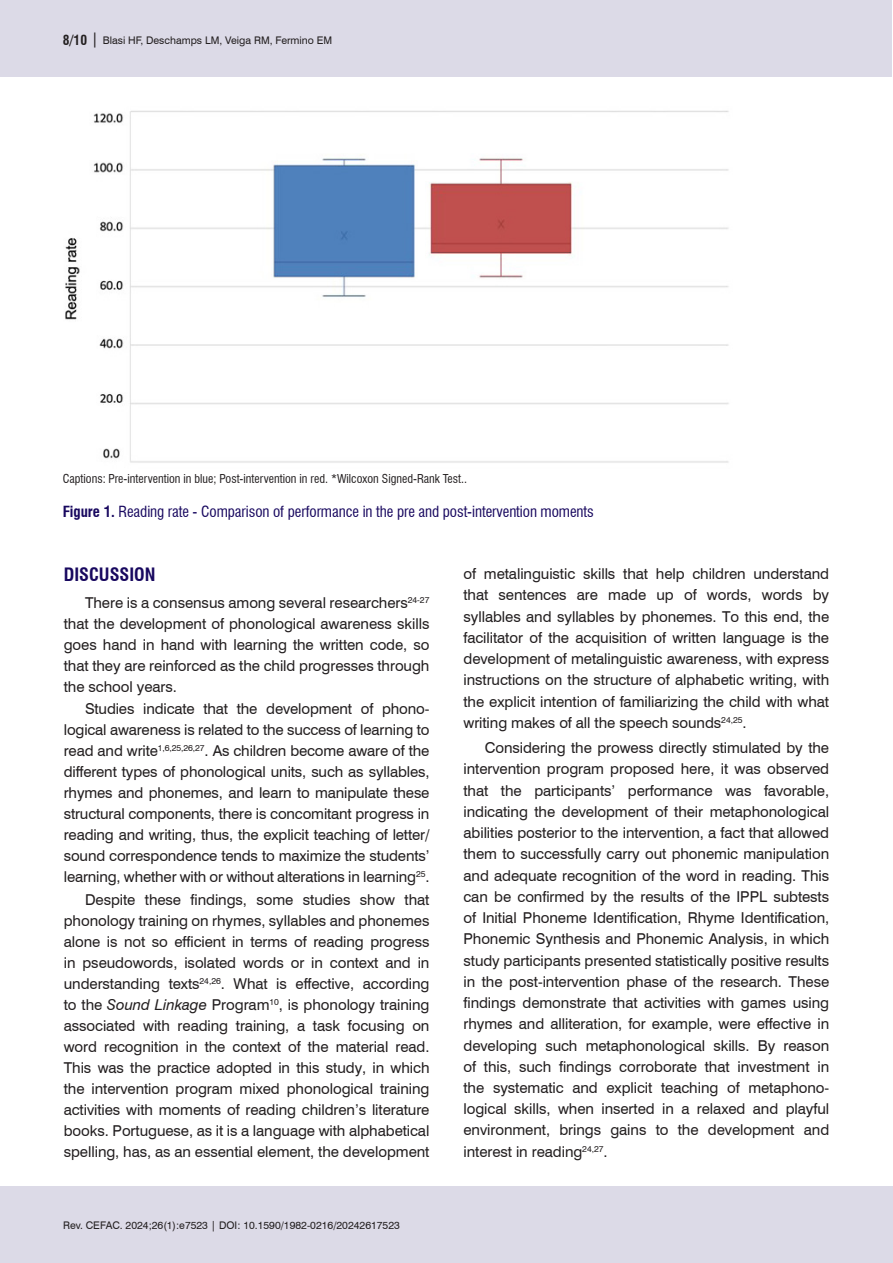
<style>
.page{position:relative;width:893px;height:1263px;background:#fff}
.page>*{position:absolute;margin:0;border:0;box-sizing:border-box;transform-origin:0 0}
.Nivel_1{font:700 condensed 18px "Swiss 721 BT";color:#18085f}
.Corpo_do_texto_INGLES{font:15px/21.3px "Swiss 721 BT";letter-spacing:-.005em;color:#231f20;text-align:justify}
.Titulo_tabelas_e_gráficos{font:condensed 15px "Swiss 721 BT";letter-spacing:-.005em;color:#18085f}
.Legendas{font:condensed 12px "Swiss 721 BT";color:#231f20}
.t1{font:10.5px "Swiss 721 BT";color:#231f20}
.s1{font-weight:700;font-stretch:condensed;font-size:13.5px}
.s2{font-size:15px}
.s3{font-weight:700}
.s4{font-style:italic}
</style>
<div class="page">
<div style="left:0;top:1186px;width:892px;height:77px;background:#dcdae7"></div>
<div style="left:0;top:0;width:892px;height:77px;background:#dcdae7"></div>
<img style="left:65px;top:110px;width:664px;height:353px">
<p class="t1" style="left:63px;top:33px;width:271px"><span class="s1">8/10</span> <span class="s2">|</span> Blasi HF, Deschamps LM, Veiga RM, Fermino EM</p>
<p class="Legendas" style="left:63px;top:472px;width:406px">Captions: Pre-intervention in blue; Post-intervention in red. *Wilcoxon Signed-Rank Test..</p>
<p class="Titulo_tabelas_e_gráficos" style="left:63px;top:503px;width:533px"><span class="s3">Figure 1.</span> Reading rate - Comparison of performance in the pre and post-intervention moments</p>
<p class="Nivel_1" style="left:64px;top:564px;width:93px">DISCUSSION</p>
<p class="Corpo_do_texto_INGLES" style="left:64px;top:591px;width:367px;text-indent:21px">There is a consensus among several researchers<sup>24-27 </sup>that the development of phonological awareness skills goes hand in hand with learning the written code, so that they are reinforced as the child progresses through the school years.</p>
<p class="Corpo_do_texto_INGLES" style="left:64px;top:698px;width:367px;text-indent:21px">Studies indicate that the development of phono&shy;logical awareness is related to the success of learning to read and write<sup>1,6,25,26,27</sup>. As children become aware of the different types of phonological units, such as syllables, rhymes and phonemes, and learn to manipulate these structural components, there is concomitant progress in reading and writing, thus, the explicit teaching of letter/ sound correspondence tends to maximize the students’ learning, whether with or without alterations in learning<sup>25</sup>.</p>
<p class="Corpo_do_texto_INGLES" style="left:64px;top:888px;width:367px;text-indent:21px">Despite these findings, some studies show that phonology training on rhymes, syllables and phonemes alone is not so efficient in terms of reading progress in pseudowords, isolated words or in context and in understanding texts<sup>24,26</sup>. What is effective, according to the <span class="s4">Sound Linkage</span> Program<sup>10</sup>, is phonology training associated with reading training, a task focusing on word recognition in the context of the material read.<br>This was the practice adopted in this study, in which the intervention program mixed phonological training activities with moments of reading children’s literature books. Portuguese, as it is a language with alphabetical spelling, has, as an essential element, the development</p>
<p class="t1" style="left:63px;top:1218px;width:338px">Rev. CEFAC. 2024;26(1):e7523 | DOI: 10.1590/1982-0216/20242617523</p>
<p class="Corpo_do_texto_INGLES" style="left:463px;top:562px;width:367px">of metalinguistic skills that help children understand that sentences are made up of words, words by syllables and syllables by phonemes. To this end, the facilitator of the acquisition of written language is the development of metalinguistic awareness, with express instructions on the structure of alphabetic writing, with the explicit intention of familiarizing the child with what writing makes of all the speech sounds<sup>24,25</sup>.</p>
<p class="Corpo_do_texto_INGLES" style="left:463px;top:737px;width:367px;text-indent:21px">Considering the prowess directly stimulated by the intervention program proposed here, it was observed that the participants’ performance was favorable, indicating the development of their metaphonological abilities posterior to the intervention, a fact that allowed them to successfully carry out phonemic manipulation and adequate recognition of the word in reading. This can be confirmed by the results of the IPPL subtests of Initial Phoneme Identification, Rhyme Identification, Phonemic Synthesis and Phonemic Analysis, in which study participants presented statistically positive results in the post-intervention phase of the research. These findings demonstrate that activities with games using rhymes and alliteration, for example, were effective in developing such metaphonological skills. By reason of this, such findings corroborate that investment in the systematic and explicit teaching of metaphono&shy;logical skills, when inserted in a relaxed and playful environment, brings gains to the development and interest in reading<sup>24,27</sup>.</p>
</div>
